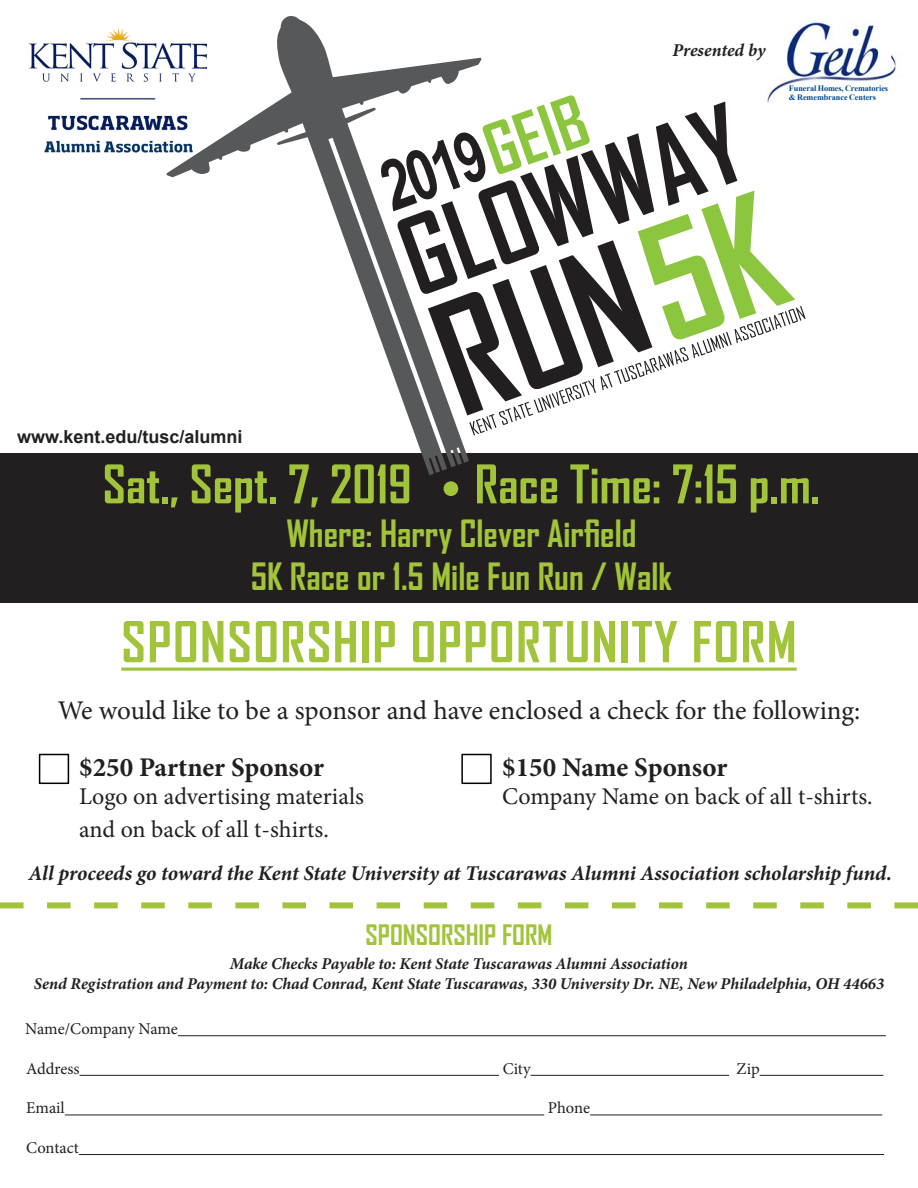
<style>
.page{position:relative;width:918px;height:1188px;background:#fff}
.page>*{position:absolute;margin:0;border:0;box-sizing:border-box;transform-origin:0 0}
.t1{font:700 70.35px "Arial Narrow";color:#231f20;scale:.91 1}
.t2{font:700 54px "Agency FB";letter-spacing:.025em;color:#a1c43a}
.t3{font:700 51px "Agency FB";color:#a1c43a}
.t4{font:700 36px "Agency FB";color:#a1c43a}
.t5{font:27px "Minion Pro";letter-spacing:-.005em;color:#231f20}
.t6{font:700 27px "Minion Pro";color:#231f20}
.t7{font:700 27px "Agency FB";color:#a1c43a}
.t8{font:24px "Minion Pro";color:#231f20}
.t9{font:italic 700 21px "Minion Pro";letter-spacing:-.005em;color:#231f20}
.t10{font:700 18px "Arial";color:#231f20}
.t11{font:italic 700 18px "Minion Pro";color:#231f20}
.t12{font:italic 700 16.5px "Minion Pro";letter-spacing:-.005em;color:#231f20}
.t13{font:16.5px "Minion Pro";letter-spacing:-.005em;color:#231f20}
.t14{font:700 8.25px/9px "Times New Roman";letter-spacing:-.01em;color:#004990}
</style>
<div class="page">
<img style="left:28px;top:28px;width:138px;height:125px">
<div style="left:0;top:453px;width:918px;height:150px;background:#231f20"></div>
<svg style="left:0;top:902px;width:918px;height:6px"></svg>
<hr style="left:178px;top:1035px;width:708px;height:1px;background:#231f20">
<hr style="left:80px;top:1075px;width:419px;height:1px;background:#231f20">
<hr style="left:531px;top:1075px;width:198px;height:1px;background:#231f20">
<hr style="left:760px;top:1075px;width:123px;height:1px;background:#231f20">
<hr style="left:65px;top:1115px;width:479px;height:1px;background:#231f20">
<hr style="left:590px;top:1115px;width:292px;height:1px;background:#231f20">
<hr style="left:79px;top:1154px;width:805px;height:1px;background:#231f20">
<img style="left:787px;top:19px;width:111px;height:62px">
<hr style="left:121px;top:668px;width:676px;height:3px;background:#a1c43a">
<div style="left:39px;top:754px;width:30px;height:30px;border:2px solid #000"></div>
<div style="left:461px;top:754px;width:31px;height:30px;border:2px solid #000"></div>
<div style="left:444px;top:481px;width:14px;height:15px;background:#a1c43a;border-radius:50%"></div>
<svg style="left:166px;top:16px;width:315px;height:459px"></svg>
<svg style="left:369px;top:73px;width:437px;height:363px"></svg>
<p class="t10" style="left:17px;top:424px;width:227px">www.kent.edu/tusc/alumni</p>
<p class="t1" style="left:366px;top:139px;width:119px;rotate:-20deg">2019</p>
<p class="t11" style="left:672px;top:38px;width:95px">Presented by</p>
<p class="t14" style="left:789px;top:83px;width:101px">Funeral Homes, Crematories &amp; Remembrance Centers</p>
<p class="t3" style="left:103px;top:453px;width:719px">Sat., Sept. 7, 2019 Race Time: 7:15 p.m.</p>
<p class="t4" style="left:286px;top:511px;width:352px">Where: Harry Clever Airfield</p>
<p class="t4" style="left:251px;top:554px;width:423px">5K Race or 1.5 Mile Fun Run / Walk</p>
<p class="t2" style="left:121px;top:608px;width:677px">SPONSORSHIP OPPORTUNITY FORM</p>
<p class="t5" style="left:58px;top:693px;width:804px">We would like to be a sponsor and have enclosed a check for the following:</p>
<p class="t6" style="left:79px;top:748px;width:246px">$250 Partner Sponsor</p>
<p class="t8" style="left:79px;top:781px;width:286px">Logo on advertising materials</p>
<p class="t8" style="left:79px;top:813px;width:251px">and on back of all t-shirts.</p>
<p class="t6" style="left:502px;top:748px;width:227px">$150 Name Sponsor</p>
<p class="t8" style="left:502px;top:781px;width:372px">Company Name on back of all t-shirts.</p>
<p class="t9" style="left:28px;top:858px;width:865px">All proceeds go toward the Kent State University at Tuscarawas Alumni Association scholarship fund.</p>
<p class="t7" style="left:366px;top:918px;width:188px">SPONSORSHIP FORM</p>
<p class="t12" style="left:230px;top:952px;width:460px">Make Checks Payable to: Kent State Tuscarawas Alumni Association</p>
<p class="t12" style="left:34px;top:972px;width:852px">Send Registration and Payment to: Chad Conrad, Kent State Tuscarawas, 330 University Dr. NE, New Philadelphia, OH 44663</p>
<p class="t13" style="left:25px;top:1018px;width:154px">Name/Company Name</p>
<p class="t13" style="left:26px;top:1057px;width:55px">Address</p>
<p class="t13" style="left:503px;top:1057px;width:29px">City</p>
<p class="t13" style="left:737px;top:1057px;width:25px">Zip</p>
<p class="t13" style="left:26px;top:1097px;width:40px">Email</p>
<p class="t13" style="left:548px;top:1097px;width:44px">Phone</p>
<p class="t13" style="left:26px;top:1137px;width:54px">Contact</p>
</div>
